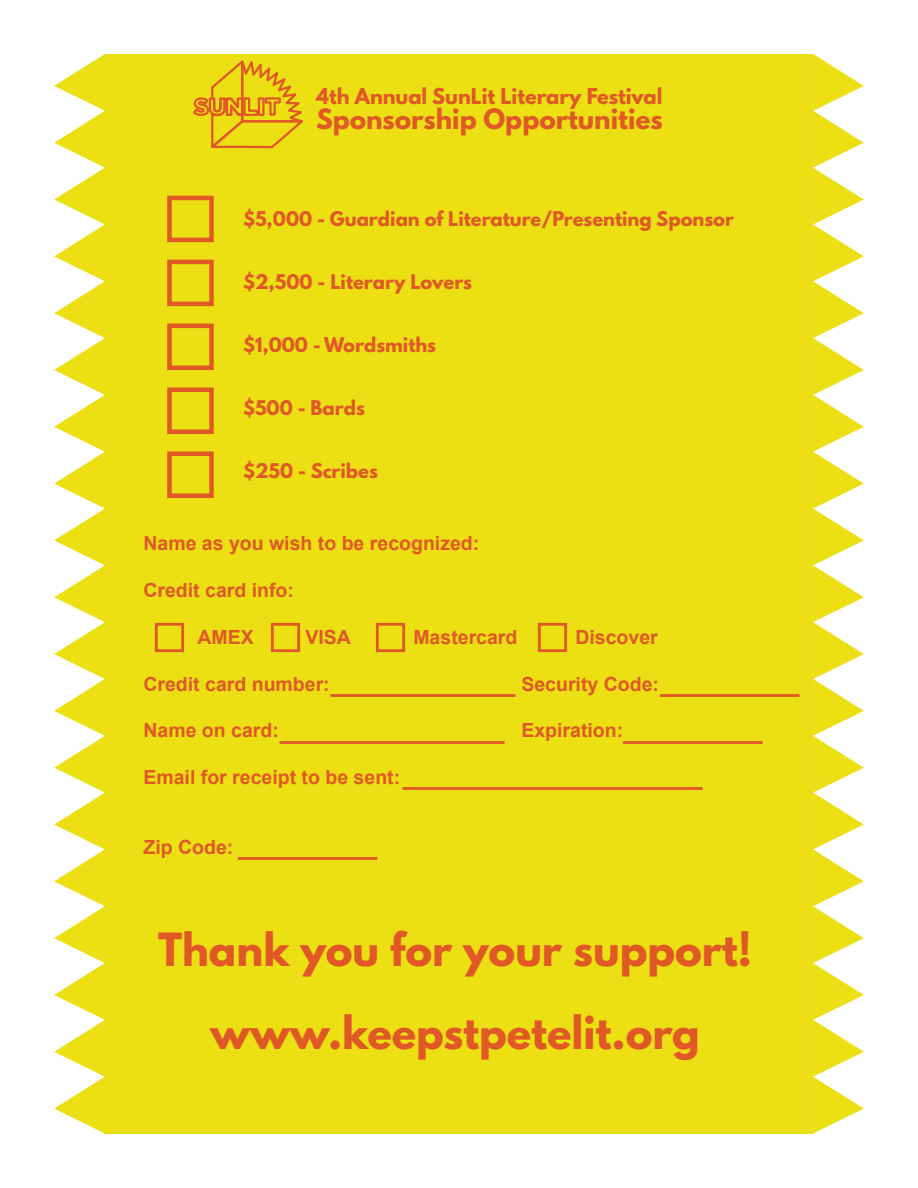
<style>
.page{position:relative;width:918px;height:1188px;background:#fff}
.page>*{position:absolute;margin:0;border:0;box-sizing:border-box;transform-origin:0 0}
.t1{font:700 40.5px/83.1px "League Spartan";color:#df5826;text-align:center}
.t2{font:700 24.9px "League Spartan";color:#df5826}
.t3{font:700 19.5px "Arial";color:#df5826}
.t4{font:700 19.35px "League Spartan";color:#df5826}
.t5{font:700 18px "League Spartan";color:#df5826}
</style>
<div class="page">
<div style="left:105px;top:54px;width:708px;height:1080px;background:#ecdf13"></div>
<svg style="left:54px;top:54px;width:51px;height:1079px"></svg>
<svg style="left:813px;top:54px;width:51px;height:1079px"></svg>
<div style="left:167px;top:196px;width:47px;height:46px;border:4px solid #df5826"></div>
<div style="left:167px;top:260px;width:47px;height:46px;border:4px solid #df5826"></div>
<div style="left:167px;top:324px;width:47px;height:46px;border:4px solid #df5826"></div>
<div style="left:167px;top:388px;width:47px;height:46px;border:4px solid #df5826"></div>
<div style="left:167px;top:451px;width:47px;height:47px;border:4px solid #df5826"></div>
<div style="left:155px;top:623px;width:29px;height:29px;border:3px solid #df5826"></div>
<div style="left:271px;top:623px;width:29px;height:29px;border:3px solid #df5826"></div>
<div style="left:376px;top:623px;width:29px;height:29px;border:3px solid #df5826"></div>
<div style="left:538px;top:623px;width:29px;height:29px;border:3px solid #df5826"></div>
<svg style="left:193px;top:60px;width:110px;height:89px"></svg>
<hr style="left:402px;top:787px;width:300px;height:3px;background:#df5826">
<hr style="left:330px;top:694px;width:185px;height:3px;background:#df5826">
<hr style="left:279px;top:741px;width:225px;height:3px;background:#df5826">
<hr style="left:660px;top:694px;width:140px;height:3px;background:#df5826">
<hr style="left:623px;top:741px;width:140px;height:3px;background:#df5826">
<hr style="left:238px;top:857px;width:139px;height:3px;background:#df5826">
<p class="t4" style="left:316px;top:81px;width:348px">4th Annual SunLit Literary Festival</p>
<p class="t2" style="left:316px;top:99px;width:348px">Sponsorship Opportunities</p>
<p class="t5" style="left:243px;top:205px;width:493px">$5,000 - Guardian of Literature/Presenting Sponsor</p>
<p class="t5" style="left:243px;top:268px;width:231px">$2,500 - Literary Lovers</p>
<p class="t5" style="left:243px;top:331px;width:195px">$1,000 - Wordsmiths</p>
<p class="t5" style="left:243px;top:394px;width:123px">$500 - Bards</p>
<p class="t5" style="left:243px;top:457px;width:136px">$250 - Scribes</p>
<p class="t3" style="left:143px;top:530px;width:337px">Name as you wish to be recognized:</p>
<p class="t3" style="left:143px;top:577px;width:152px">Credit card info:</p>
<p class="t3" style="left:197px;top:624px;width:58px">AMEX</p>
<p class="t3" style="left:305px;top:624px;width:47px">VISA</p>
<p class="t3" style="left:413px;top:624px;width:106px">Mastercard</p>
<p class="t3" style="left:575px;top:624px;width:84px">Discover</p>
<p class="t3" style="left:143px;top:671px;width:188px">Credit card number:</p>
<p class="t3" style="left:521px;top:671px;width:139px">Security Code:</p>
<p class="t3" style="left:143px;top:718px;width:137px">Name on card:</p>
<p class="t3" style="left:521px;top:718px;width:103px">Expiration:</p>
<p class="t3" style="left:143px;top:764px;width:258px">Email for receipt to be sent:</p>
<p class="t3" style="left:143px;top:835px;width:91px">Zip Code:</p>
<h1 class="t1" style="left:158px;top:908px;width:595px">Thank you for your support! www.keepstpetelit.org</h1>
</div>
